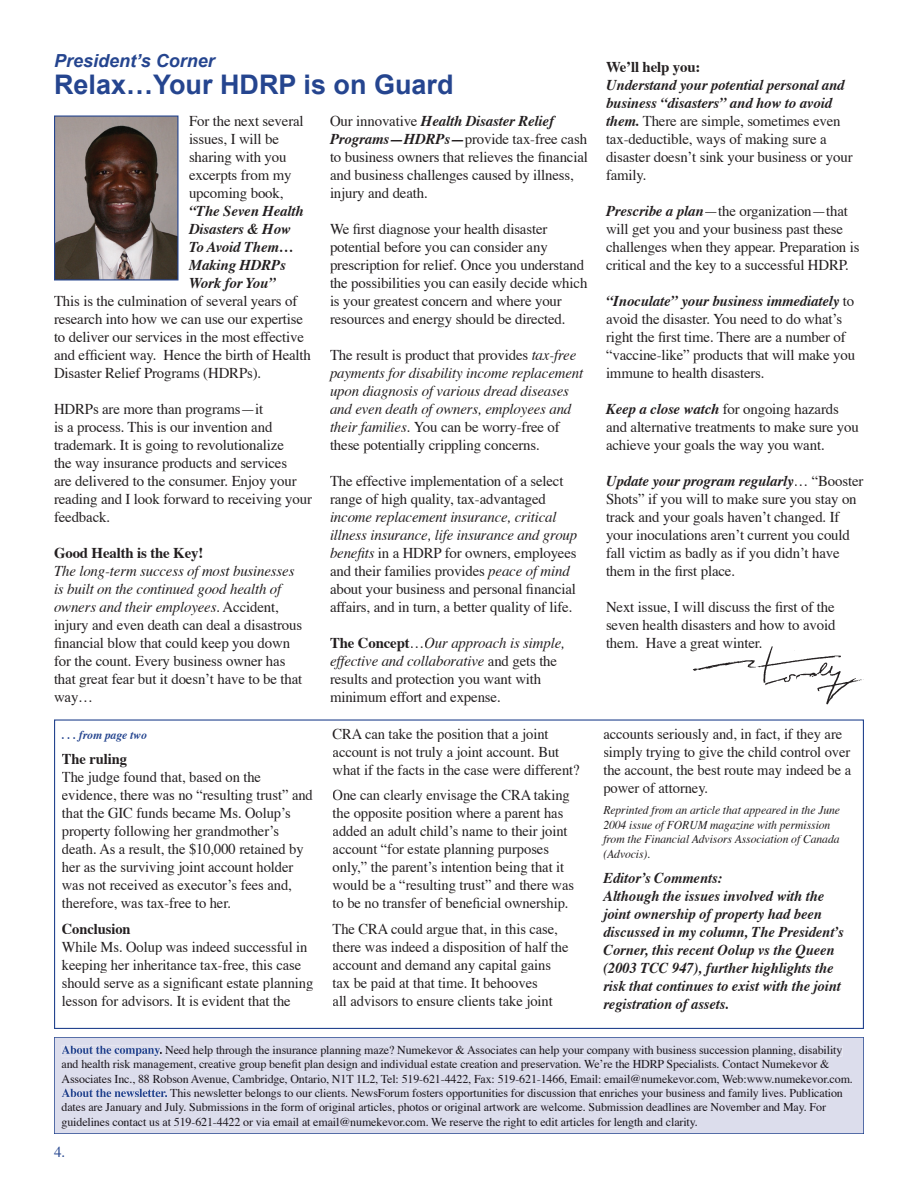
<style>
.page{position:relative;width:918px;height:1188px;background:#fff}
.page>*{position:absolute;margin:0;border:0;box-sizing:border-box;transform-origin:0 0}
.t1{font:700 27px "Arial";color:#25458f}
.t2{font:italic 700 18px "Arial";color:#25458f}
.t3{font:15px/18px "Times";letter-spacing:-.01em;color:#231f20}
.t4{font:italic 700 15px/18px "Times";letter-spacing:-.005em;color:#231f20}
.t5{font:italic 15px/18px "Times";letter-spacing:-.01em;color:#231f20}
.t6{font:700 15px "Times";letter-spacing:-.01em;color:#231f20}
.t7{font:15px "Times";color:#25458f}
.t8{font:12px "Times";letter-spacing:-.01em;color:#1a151b}
.t9{font:italic 12px/14.4px "Times";letter-spacing:-.005em;color:#231f20}
.t10{font:italic 700 12px "Times";letter-spacing:-.005em;color:#25458f}
.s1{font-style:italic}
.s2{font-weight:700;font-style:italic}
.s3{font-style:normal}
.s4{font-weight:700}
.s5{font-weight:700;color:#000}
</style>
<div class="page">
<img style="left:55px;top:117px;width:122px;height:162px">
<hr style="left:54px;top:116px;width:1px;height:164px;background:#25458f">
<hr style="left:55px;top:279px;width:123px;height:1px;background:#25458f">
<hr style="left:177px;top:116px;width:2px;height:164px;background:#25458f">
<hr style="left:55px;top:116px;width:123px;height:1px;background:#25458f">
<img style="left:689px;top:642px;width:175px;height:63px">
<svg style="left:55px;top:1038px;width:808px;height:95px;background:#dddeec"></svg>
<svg style="left:62px;top:1045px;width:100px;height:11px"></svg>
<div style="left:165px;top:1046px;width:677px;height:10px;background:#dcddec"></div>
<div style="left:62px;top:1060px;width:767px;height:11px;background:#dcddec"></div>
<div style="left:62px;top:1074px;width:790px;height:11px;background:#dcddec"></div>
<svg style="left:62px;top:1089px;width:105px;height:8px"></svg>
<div style="left:168px;top:1089px;width:675px;height:11px;background:#dcddec"></div>
<div style="left:62px;top:1103px;width:764px;height:11px;background:#dcddec"></div>
<div style="left:62px;top:1117px;width:635px;height:11px;background:#dcddec"></div>
<hr style="left:54px;top:1038px;width:1px;height:96px;background:#25458f">
<hr style="left:54px;top:1133px;width:810px;height:1px;background:#25458f">
<hr style="left:863px;top:1038px;width:1px;height:96px;background:#25458f">
<hr style="left:54px;top:1037px;width:810px;height:1px;background:#25458f">
<hr style="left:54px;top:720px;width:1px;height:308px;background:#25458f">
<hr style="left:55px;top:1028px;width:808px;height:1px;background:#25458f">
<hr style="left:863px;top:720px;width:1px;height:308px;background:#25458f">
<hr style="left:55px;top:719px;width:808px;height:2px;background:#25458f">
<p class="t2" style="left:54px;top:51px;width:162px">President’s Corner</p>
<h1 class="t1" style="left:54px;top:69px;width:401px">Relax…Your HDRP is on Guard</h1>
<p class="t3" style="left:189px;top:113px;width:116px">For the next several issues, I will be sharing with you excerpts from my upcoming book,</p>
<p class="t4" style="left:189px;top:203px;width:116px">“The Seven Health<br>Disasters &amp; How<br>To Avoid Them…<br>Making HDRPs<br>Work for You”</p>
<p class="t3" style="left:54px;top:293px;width:258px">This is the culmination of several years of research into how we can use our expertise to deliver our services in the most effective and efficient way. Hence the birth of Health Disaster Relief Programs (HDRPs).</p>
<p class="t3" style="left:54px;top:401px;width:259px">HDRPs are more than programs—it<br>is a process. This is our invention and trademark. It is going to revolutionalize<br>the way insurance products and services<br>are delivered to the consumer. Enjoy your reading and I look forward to receiving your feedback.</p>
<p class="t6" style="left:54px;top:543px;width:151px">Good Health is the Key!</p>
<p class="t3" style="left:54px;top:563px;width:250px"><span class="s1">The long-term success of most businesses is built on the continued good health of owners and their employees.</span> Accident, injury and even death can deal a disastrous financial blow that could keep you down for the count. Every business owner has that great fear but it doesnʼt have to be that way…</p>
<p class="t10" style="left:62px;top:727px;width:86px">. . . from page two</p>
<p class="t6" style="left:62px;top:749px;width:67px">The ruling</p>
<p class="t3" style="left:62px;top:769px;width:253px">The judge found that, based on the evidence, there was no “resulting trust” and that the GIC funds became Ms. Oolupʼs property following her grandmotherʼs death. As a result, the $10,000 retained by her as the surviving joint account holder was not received as executorʼs fees and, therefore, was tax-free to her.</p>
<p class="t6" style="left:62px;top:918px;width:70px">Conclusion</p>
<p class="t3" style="left:62px;top:938px;width:253px">While Ms. Oolup was indeed successful in keeping her inheritance tax-free, this case should serve as a significant estate planning lesson for advisors. It is evident that the</p>
<p class="t3" style="left:330px;top:113px;width:259px">Our innovative <span class="s2">Health Disaster Relief Programs—HDRPs—</span>provide tax-free cash to business owners that relieves the financial and business challenges caused by illness, injury and death.</p>
<p class="t3" style="left:330px;top:221px;width:259px">We first diagnose your health disaster potential before you can consider any prescription for relief. Once you understand the possibilities you can easily decide which is your greatest concern and where your resources and energy should be directed.</p>
<p class="t5" style="left:330px;top:347px;width:255px"><span class="s3">The result is product that provides</span> tax-free payments for disability income replacement upon diagnosis of various dread diseases and even death of owners, employees and their families. <span class="s3">You can be worry-free of these potentially crippling concerns.</span></p>
<p class="t3" style="left:330px;top:473px;width:235px">The effective implementation of a select range of high quality, tax-advantaged</p>
<p class="t3" style="left:330px;top:509px;width:249px"><span class="s1">income replacement insurance, critical illness insurance, life insurance and group benefits</span> in a HDRP for owners, employees and their families provides <span class="s1">peace of mind </span>about your business and personal financial affairs, and in turn, a better quality of life.</p>
<p class="t3" style="left:330px;top:635px;width:236px"><span class="s4">The Concept</span>…<span class="s1">Our approach is simple, effective and collaborative</span> and gets the results and protection you want with minimum effort and expense.</p>
<p class="t3" style="left:333px;top:725px;width:249px">CRA can take the position that a joint account is not truly a joint account. But what if the facts in the case were different?</p>
<p class="t3" style="left:333px;top:787px;width:243px">One can clearly envisage the CRA taking the opposite position where a parent has added an adult childʼs name to their joint account “for estate planning purposes only,” the parentʼs intention being that it would be a “resulting trust” and there was to be no transfer of beneficial ownership.</p>
<p class="t3" style="left:333px;top:920px;width:237px">The CRA could argue that, in this case, there was indeed a disposition of half the account and demand any capital gains tax be paid at that time. It behooves<br>all advisors to ensure clients take joint</p>
<p class="t6" style="left:606px;top:57px;width:96px">Weʼll help you:</p>
<p class="t3" style="left:606px;top:77px;width:248px"><span class="s2">Understand your potential personal and business “disasters” and how to avoid them.</span> There are simple, sometimes even tax-deductible, ways of making sure a disaster doesnʼt sink your business or your family.</p>
<p class="t3" style="left:606px;top:203px;width:255px"><span class="s2">Prescribe a plan</span>—the organization—that will get you and your business past these challenges when they appear. Preparation is critical and the key to a successful HDRP.</p>
<p class="t3" style="left:606px;top:293px;width:251px"><span class="s2">“Inoculate” your business immediately</span> to avoid the disaster. You need to do whatʼs right the first time. There are a number of “vaccine-like” products that will make you immune to health disasters.</p>
<p class="t3" style="left:606px;top:401px;width:254px"><span class="s2">Keep a close watch</span> for ongoing hazards and alternative treatments to make sure you achieve your goals the way you want.</p>
<p class="t3" style="left:606px;top:473px;width:259px"><span class="s2">Update your program regularly</span>… “Booster Shots” if you will to make sure you stay on track and your goals havenʼt changed. If your inoculations arenʼt current you could fall victim as badly as if you didnʼt have them in the first place.</p>
<p class="t3" style="left:606px;top:599px;width:231px;text-align:justify">Next issue, I will discuss the first of the seven health disasters and how to avoid them. Have a great winter.</p>
<p class="t3" style="left:603px;top:725px;width:249px">accounts seriously and, in fact, if they are simply trying to give the child control over the account, the best route may indeed be a power of attorney.</p>
<p class="t9" style="left:603px;top:804px;width:238px">Reprinted from an article that appeared in the June 2004 issue of FORUM magazine with permission from the Financial Advisors Association of Canada (Advocis).</p>
<p class="t4" style="left:603px;top:870px;width:242px">Editorʼs Comments:<br>Although the issues involved with the joint ownership of property had been discussed in my column, The Presidentʼs Corner, this recent Oolup vs the Queen (2003 TCC 947), further highlights the risk that continues to exist with the joint registration of assets.</p>
<p class="t8" style="left:70px;top:1042px;width:774px"><span class="s5">bout the company</span><span class="s4">.</span> Need help through the insurance planning maze? Numekevor &amp; Associates can help your company with business succession planning, disability</p>
<p class="t8" style="left:62px;top:1057px;width:770px">and health risk management, creative group benefit plan design and individual estate creation and preservation. Weʼre the HDRP Specialists. Contact Numekevor &amp;</p>
<p class="t8" style="left:62px;top:1071px;width:793px">Associates Inc., 88 Robson Avenue, Cambridge, Ontario, N1T 1L2, Tel: 519-621-4422, Fax: 519-621-1466, Email: email@numekevor.com, Web:www.numekevor.com.</p>
<p class="t8" style="left:170px;top:1085px;width:674px">This newsletter belongs to our clients. NewsForum fosters opportunities for discussion that enriches your business and family lives. Publication</p>
<p class="t8" style="left:62px;top:1100px;width:766px">dates are January and July. Submissions in the form of original articles, photos or original artwork are welcome. Submission deadlines are November and May. For</p>
<p class="t8" style="left:62px;top:1114px;width:638px">guidelines contact us at 519-621-4422 or via email at email@numekevor.com. We reserve the right to edit articles for length and clarity.</p>
<p class="t7" style="left:54px;top:1143px;width:13px">4.</p>
</div>
